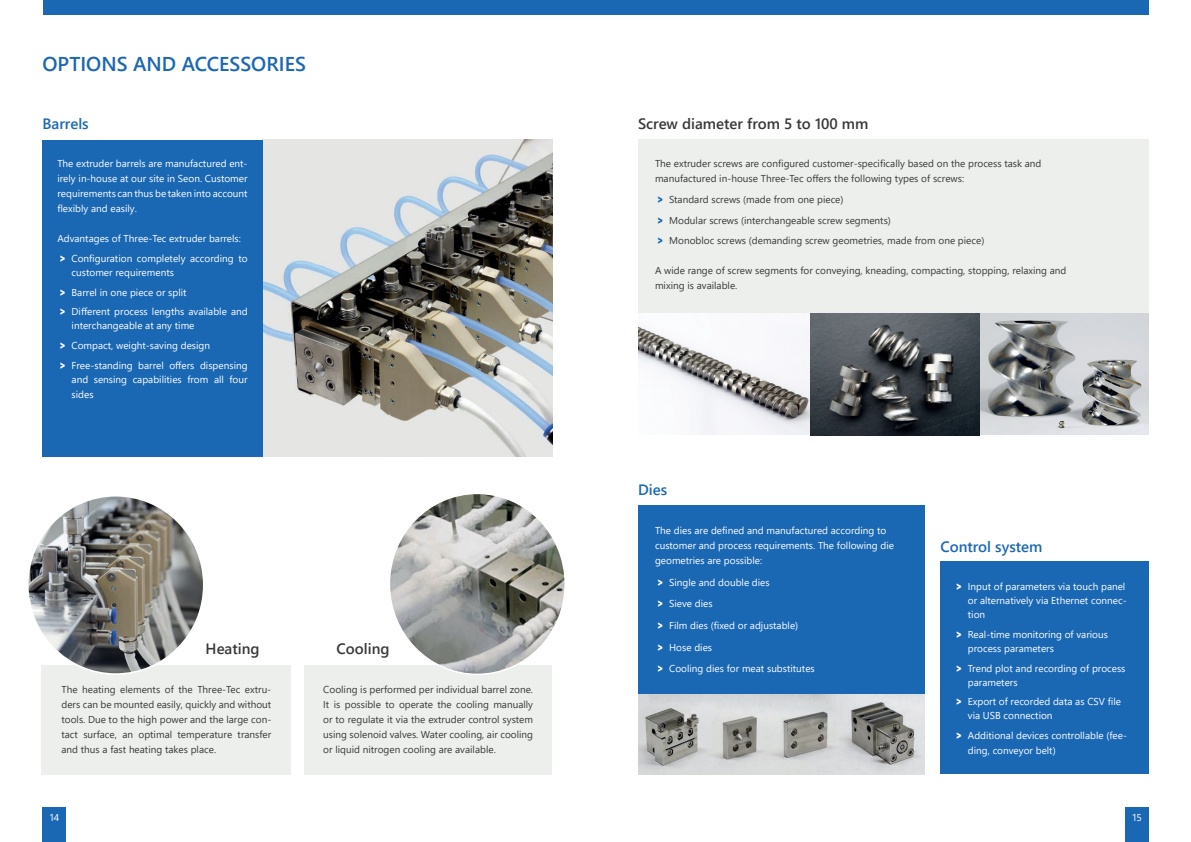
<style>
.page{position:relative;width:1191px;height:842px;background:#fff}
.page>*{position:absolute;margin:0;border:0;box-sizing:border-box;transform-origin:0 0}
.t1{font:600 20px "Segoe UI";color:#1a67b3}
.t2{font:600 15px "Segoe UI";color:#383839}
.t3{font:600 15px "Segoe UI";color:#1a67b3}
.t4{font:10px/15px "Segoe UI";color:#fff}
.t5{font:10px/15px "Segoe UI";color:#383839}
.s1{font-family:"Bauhaus 93"}
.s2{font-family:"Bauhaus 93";color:#1a67b3}
</style>
<div class="page">
<img style="left:262px;top:140px;width:291px;height:316px">
<div style="left:42px;top:140px;width:220px;height:316px;background:#1a67b3"></div>
<div style="left:304px;top:665px;width:248px;height:109px;background:#edefed"></div>
<div style="left:42px;top:665px;width:249px;height:109px;background:#edefed"></div>
<div style="left:43px;top:0;width:1105px;height:14px;background:#1a67b3"></div>
<div style="left:638px;top:505px;width:286px;height:189px;background:#1a67b3"></div>
<div style="left:940px;top:561px;width:208px;height:213px;background:#1a67b3"></div>
<div style="left:638px;top:140px;width:510px;height:174px;background:#edefed"></div>
<img style="left:638px;top:314px;width:510px;height:121px">
<img style="left:638px;top:694px;width:286px;height:80px">
<img style="left:30px;top:498px;width:172px;height:176px">
<img style="left:391px;top:495px;width:173px;height:178px">
<div style="left:1125px;top:807px;width:23px;height:35px;background:#1a67b3"></div>
<div style="left:43px;top:807px;width:23px;height:35px;background:#1a67b3"></div>
<h1 class="t1" style="left:43px;top:45px;width:265px">OPTIONS AND ACCESSORIES</h1>
<h2 class="t3" style="left:43px;top:109px;width:48px">Barrels</h2>
<h2 class="t2" style="left:638px;top:109px;width:232px">Screw diameter from 5 to 100 mm</h2>
<p class="t4" style="left:57px;top:156px;width:192px;text-align:justify">The extruder barrels are manufactured ent&shy;irely in-house at our site in Seon. Customer requirements can thus be taken into account flexibly and easily.</p>
<p class="t4" style="left:57px;top:228px;width:192px;line-height:19.7px">Advantages of Three-Tec extruder barrels: <span class="s1">&gt;</span> Configuration completely according to</p>
<p class="t4" style="left:60px;top:262px;width:189px;line-height:19.7px;text-indent:11px">customer requirements<br><span class="s1">&gt;</span> Barrel in one piece or split<br><span class="s1">&gt;</span> Different process lengths available and</p>
<p class="t4" style="left:60px;top:315px;width:189px;line-height:19.7px;text-indent:11px">interchangeable at any time<br><span class="s1">&gt;</span> Compact, weight-saving design<br><span class="s1">&gt;</span> Free-standing barrel offers dispensing</p>
<p class="t4" style="left:72px;top:371px;width:177px">and sensing capabilities from all four sides</p>
<p class="t5" style="left:655px;top:156px;width:388px">The extruder screws are configured customer-specifically based on the process task and manufactured in-house Three-Tec offers the following types of screws:</p>
<p class="t5" style="left:658px;top:188px;width:328px;line-height:20.7px"><span class="s2">&gt;</span> Standard screws (made from one piece)<br><span class="s2">&gt;</span> Modular screws (interchangeable screw segments)<br><span class="s2">&gt;</span> Monobloc screws (demanding screw geometries, made from one piece)</p>
<p class="t5" style="left:655px;top:262px;width:413px">A wide range of screw segments for conveying, kneading, compacting, stopping, relaxing and mixing is available.</p>
<h2 class="t3" style="left:638px;top:475px;width:31px">Dies</h2>
<h2 class="t2" style="left:206px;top:635px;width:55px">Heating</h2>
<p class="t5" style="left:61px;top:681px;width:211px;text-align:justify">The heating elements of the Three-Tec extru&shy;ders can be mounted easily, quickly and without tools. Due to the high power and the large con&shy;tact surface, an optimal temperature transfer and thus a fast heating takes place.</p>
<h2 class="t2" style="left:336px;top:635px;width:54px">Cooling</h2>
<p class="t5" style="left:323px;top:681px;width:211px;text-align:justify">Cooling is performed per individual barrel zone.<br>It is possible to operate the cooling manually or to regulate it via the extruder control system using solenoid valves. Water cooling, air cooling or liquid nitrogen cooling are available.</p>
<p class="t4" style="left:655px;top:522px;width:240px">The dies are defined and manufactured according to customer and process requirements. The following die geometries are possible:</p>
<p class="t4" style="left:658px;top:570px;width:158px;line-height:21.7px"><span class="s1">&gt;</span> Single and double dies<br><span class="s1">&gt;</span> Sieve dies<br><span class="s1">&gt;</span> Film dies (fixed or adjustable)<br><span class="s1">&gt;</span> Hose dies<br><span class="s1">&gt;</span> Cooling dies for meat substitutes</p>
<p class="t4" style="left:968px;top:579px;width:160px;line-height:14px;text-indent:-11px"><span class="s1">&gt;</span> Input of parameters via touch panel or alternatively via Ethernet connec&shy;tion</p>
<h2 class="t3" style="left:940px;top:532px;width:104px">Control system</h2>
<p class="t4" style="left:968px;top:627px;width:142px;line-height:14px;text-indent:-11px"><span class="s1">&gt;</span> Real-time monitoring of various process parameters</p>
<p class="t4" style="left:968px;top:660px;width:159px;line-height:14px;text-indent:-11px"><span class="s1">&gt;</span> Trend plot and recording of process parameters</p>
<p class="t4" style="left:968px;top:694px;width:155px;line-height:14px;text-indent:-11px"><span class="s1">&gt;</span> Export of recorded data as CSV file via USB connection</p>
<p class="t4" style="left:968px;top:727px;width:161px;text-indent:-11px"><span class="s1">&gt;</span> Additional devices controllable (fee&shy;ding, conveyor belt)</p>
<p class="t4" style="left:49px;top:809px;width:12px">14</p>
<p class="t4" style="left:1131px;top:809px;width:12px">15</p>
</div>
